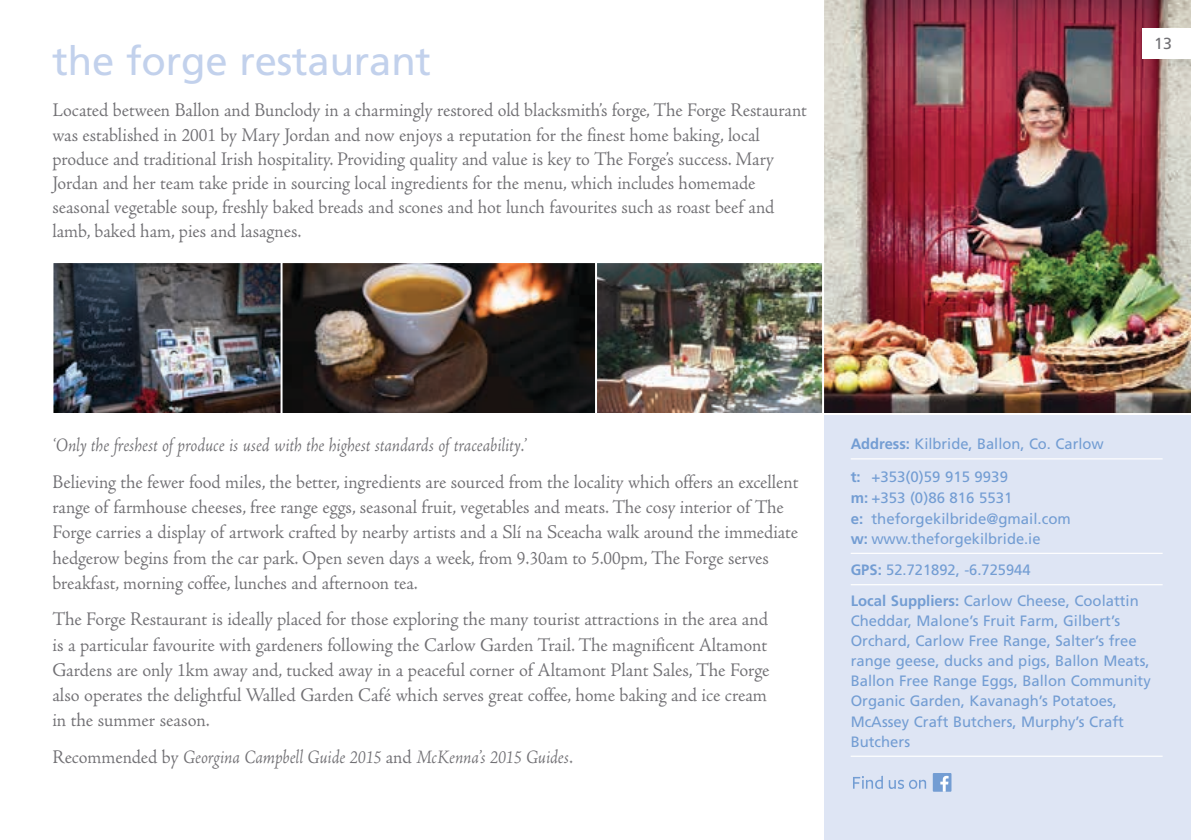
<style>
.page{position:relative;width:1191px;height:840px;background:#fff}
.page>*{position:absolute;margin:0;border:0;box-sizing:border-box;transform-origin:0 0}
.t1{font:40px "Frutiger";letter-spacing:-.005em;color:#c2d1ec}
.t2{font:20px/24px "Adobe Jenson";letter-spacing:-.005em;color:#717074;scale:.96 1}
.t3{font:20px/25.2px "Adobe Jenson";letter-spacing:-.005em;color:#717074}
.t4{font:italic 20px "Adobe Jenson";letter-spacing:-.005em;color:#717074;scale:.96 1}
.t5{font:16px "Frutiger";color:#717074}
.t6{font:15px/20px "Frutiger";color:#739dd3}
.s1{font-style:normal}
.s2{font-weight:700}
</style>
<div class="page">
<div style="left:824px;top:407px;width:367px;height:432px;background:#dee5f4"></div>
<img style="left:53px;top:263px;width:226px;height:150px">
<img style="left:279px;top:263px;width:315px;height:150px">
<img style="left:594px;top:263px;width:227px;height:150px">
<img style="left:821px;top:0;width:370px;height:415px">
<div style="left:1142px;top:28px;width:49px;height:31px;background:#fff"></div>
<hr style="left:850px;top:458px;width:312px;height:1px;background:#fff">
<hr style="left:850px;top:552px;width:312px;height:1px;background:#fff">
<hr style="left:850px;top:583px;width:312px;height:2px;background:#fff">
<hr style="left:850px;top:755px;width:312px;height:1px;background:#fff">
<div style="left:932px;top:772px;width:19px;height:19px;background:#739dd3"></div>
<svg style="left:853px;top:775px;width:73px;height:13px"></svg>
<svg style="left:940px;top:775px;width:8px;height:16px"></svg>
<h1 class="t1" style="left:52px;top:38px;width:380px">the forge restaurant</h1>
<p class="t2" style="left:52px;top:99px;width:787px">Located between Ballon and Bunclody in a charmingly restored old blacksmith’s forge, The Forge Restaurant was established in 2001 by Mary Jordan and now enjoys a reputation for the finest home baking, local produce and traditional Irish hospitality. Providing quality and value is key to The Forge’s success. Mary Jordan and her team take pride in sourcing local ingredients for the menu, which includes homemade seasonal vegetable soup, freshly baked breads and scones and hot lunch favourites such as roast beef and lamb, baked ham, pies and lasagnes.</p>
<p class="t5" style="left:1154px;top:34px;width:19px">13</p>
<p class="t4" style="left:52px;top:435px;width:495px">‘Only the freshest of produce is used with the highest standards of traceability.’</p>
<p class="t2" style="left:52px;top:469px;width:778px;line-height:25.2px">Believing the fewer food miles, the better, ingredients are sourced from the locality which offers an excellent range of farmhouse cheeses, free range eggs, seasonal fruit, vegetables and meats. The cosy interior of The Forge carries a display of artwork crafted by nearby artists and a Slí na Sceacha walk around the immediate hedgerow begins from the car park. Open seven days a week, from 9.30am to 5.00pm, The Forge serves breakfast, morning coffee, lunches and afternoon tea.</p>
<p class="t3" style="left:52px;top:607px;width:718px">The Forge Restaurant is ideally placed for those exploring the many tourist attractions in the area and is a particular favourite with gardeners following the Carlow Garden Trail. The magnificent Altamont Gardens are only 1km away and, tucked away in a peaceful corner of Altamont Plant Sales, The Forge also operates the delightful Walled Garden Café which serves great coffee, home baking and ice cream in the summer season.</p>
<p class="t4" style="left:52px;top:746px;width:543px"><span class="s1">Recommended by</span> Georgina Campbell Guide 2015 <span class="s1">and</span> McKenna’s 2015 Guides<span class="s1">.</span></p>
<p class="t6" style="left:850px;top:427px;width:254px;line-height:32.4px"><span class="s2">Address:</span> Kilbride, Ballon, Co. Carlow <span class="s2">t:</span> +353(0)59 915 9939</p>
<p class="t6" style="left:850px;top:487px;width:222px"><span class="s2">m:</span> +353 (0)86 816 5531<br><span class="s2">e:</span> theforgekilbride@gmail.com <span class="s2">w:</span> www.theforgekilbride.ie</p>
<p class="t6" style="left:850px;top:554px;width:290px;line-height:31.4px"><span class="s2">GPS:</span> 52.721892, -6.725944<br><span class="s2">Local Suppliers:</span> Carlow Cheese, Coolattin</p>
<p class="t6" style="left:850px;top:611px;width:301px">Cheddar, Malone’s Fruit Farm, Gilbert’s Orchard, Carlow Free Range, Salter’s free range geese, ducks and pigs, Ballon Meats, Ballon Free Range Eggs, Ballon Community Organic Garden, Kavanagh’s Potatoes, McAssey Craft Butchers, Murphy’s Craft Butchers</p>
</div>
